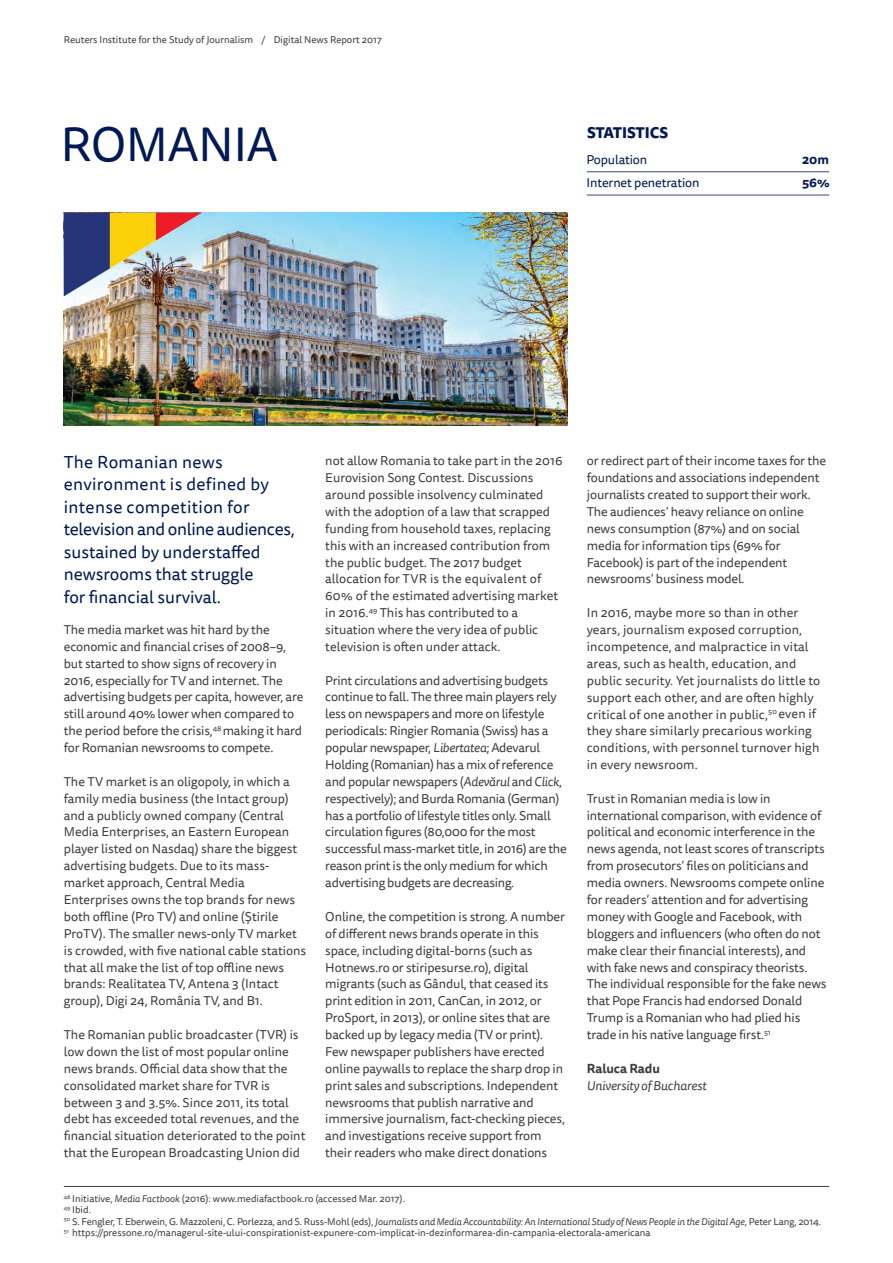
<style>
.page{position:relative;width:893px;height:1263px;background:#fff}
.page>*{position:absolute;margin:0;border:0;box-sizing:border-box;transform-origin:0 0}
.t1{font:48px "Tisa Sans Pro";letter-spacing:-.015em;color:#001954}
.t2{font:17.25px/22.5px "Tisa Sans Pro";color:#001954}
.t3{font:800 15px "Tisa Sans Pro";color:#001954}
.t4{font:12.75px/17px "Tisa Sans Pro";letter-spacing:-.01em;color:#3e3e3f}
.t5{font:12.75px/16.8px "Tisa Sans Pro";letter-spacing:.01em;color:#3e3e3f}
.t6{font:12.75px "Tisa Sans Pro";letter-spacing:-.01em;color:#001954}
.t7{font:italic 12.75px "Tisa Sans Pro";letter-spacing:-.01em;color:#3e3e3f}
.t8{font:700 12.75px "Tisa Sans Pro";letter-spacing:-.01em;color:#3e3e3f}
.t9{font:700 12.75px "Tisa Sans Pro";color:#001954}
.t10{font:9.75px/11.2px "Tisa Sans Pro";color:#3e3e3f}
.s1{font-style:italic}
</style>
<div class="page">
<img style="left:64px;top:213px;width:504px;height:212px">
<img style="left:64px;top:213px;width:138px;height:83px">
<hr style="left:64px;top:1186px;width:765px;height:1px;background:#3e3e3f">
<hr style="left:587px;top:171px;width:242px;height:1px;background:#3a4979">
<hr style="left:587px;top:195px;width:242px;height:1px;background:#3a4979">
<p class="t10" style="left:64px;top:34px;width:319px">Reuters Institute for the Study of Journalism / Digital News Report 2017</p>
<h1 class="t1" style="left:61px;top:112px;width:219px">ROMANIA</h1>
<p class="t3" style="left:587px;top:122px;width:83px">STATISTICS</p>
<p class="t6" style="left:587px;top:151px;width:62px">Population</p>
<p class="t9" style="left:802px;top:150px;width:28px">20m</p>
<p class="t6" style="left:587px;top:174px;width:114px">Internet penetration</p>
<p class="t9" style="left:802px;top:173px;width:29px">56%</p>
<h2 class="t2" style="left:64px;top:451px;width:232px">The Romanian news environment is defined by intense competition for television and online audiences, sustained by understaffed newsrooms that struggle<br>for financial survival.</h2>
<p class="t4" style="left:64px;top:621px;width:241px">The media market was hit hard by the economic and financial crises of 2008–9, but started to show signs of recovery in 2016, especially for TV and internet. The advertising budgets per capita, however, are still around 40% lower when compared to the period before the crisis,<sup>48</sup> making it hard for Romanian newsrooms to compete.</p>
<p class="t4" style="left:64px;top:773px;width:244px">The TV market is an oligopoly, in which a family media business (the Intact group) and a publicly owned company (Central Media Enterprises, an Eastern European player listed on Nasdaq) share the biggest advertising budgets. Due to its mass&shy;market approach, Central Media Enterprises owns the top brands for news both offline (Pro TV) and online (Știrile ProTV). The smaller news-only TV market is crowded, with five national cable stations that all make the list of top offline news brands: Realitatea TV, Antena 3 (Intact group), Digi 24, România TV, and B1.</p>
<p class="t4" style="left:64px;top:1026px;width:243px">The Romanian public broadcaster (TVR) is low down the list of most popular online news brands. Official data show that the consolidated market share for TVR is between 3 and 3.5%. Since 2011, its total debt has exceeded total revenues, and the financial situation deteriorated to the point that the European Broadcasting Union did</p>
<p class="t4" style="left:325px;top:453px;width:239px">not allow Romania to take part in the 2016<br>Eurovision Song Contest. Discussions around possible insolvency culminated with the adoption of a law that scrapped funding from household taxes, replacing this with an increased contribution from the public budget. The 2017 budget allocation for TVR is the equivalent of 60% of the estimated advertising market in 2016.<sup>49</sup> This has contributed to a situation where the very idea of public television is often under attack.</p>
<p class="t4" style="left:325px;top:672px;width:243px">Print circulations and advertising budgets continue to fall. The three main players rely less on newspapers and more on lifestyle periodicals: Ringier Romania (Swiss) has a popular newspaper, <span class="s1">Libertatea</span>; Adevarul Holding (Romanian) has a mix of reference and popular newspapers (<span class="s1">Adevărul</span> and <span class="s1">Click</span>, respectively); and Burda Romania (German) has a portfolio of lifestyle titles only. Small circulation figures (80,000 for the most successful mass-market title, in 2016) are the reason print is the only medium for which advertising budgets are decreasing.</p>
<p class="t4" style="left:325px;top:908px;width:241px">Online, the competition is strong. A number of different news brands operate in this space, including digital-borns (such as Hotnews.ro or stiripesurse.ro), digital migrants (such as Gândul, that ceased its print edition in 2011, CanCan, in 2012, or ProSport, in 2013), or online sites that are backed up by legacy media (TV or print).<br>Few newspaper publishers have erected online paywalls to replace the sharp drop in print sales and subscriptions. Independent newsrooms that publish narrative and immersive journalism, fact-checking pieces, and investigations receive support from their readers who make direct donations</p>
<p class="t4" style="left:587px;top:453px;width:241px">or redirect part of their income taxes for the foundations and associations independent journalists created to support their work.<br>The audiences’ heavy reliance on online news consumption (87%) and on social media for information tips (69% for Facebook) is part of the independent newsrooms’ business model.</p>
<p class="t5" style="left:587px;top:605px;width:235px">In 2016, maybe more so than in other years, journalism exposed corruption, incompetence, and malpractice in vital areas, such as health, education, and public security. Yet journalists do little to support each other, and are often highly critical of one another in public,<sup>50</sup> even if they share similarly precarious working conditions, with personnel turnover high in every newsroom.</p>
<p class="t4" style="left:587px;top:790px;width:241px">Trust in Romanian media is low in international comparison, with evidence of political and economic interference in the news agenda, not least scores of transcripts from prosecutors’ files on politicians and media owners. Newsrooms compete online for readers’ attention and for advertising money with Google and Facebook, with bloggers and influencers (who often do not make clear their financial interests), and with fake news and conspiracy theorists.<br>The individual responsible for the fake news that Pope Francis had endorsed Donald Trump is a Romanian who had plied his trade in his native language first.<sup>51</sup></p>
<p class="t8" style="left:587px;top:1059px;width:75px">Raluca Radu</p>
<p class="t7" style="left:587px;top:1076px;width:121px">University of Bucharest</p>
<p class="t10" style="left:64px;top:1193px;width:759px"><sup>48</sup> Initiative, <span class="s1">Media Factbook</span> (2016): www.mediafactbook.ro (accessed Mar. 2017).<br><sup>49</sup> Ibid.<br><sup>50</sup> S. Fengler, T. Eberwein, G. Mazzoleni, C. Porlezza, and S. Russ-Mohl (eds), <span class="s1">Journalists and Media Accountability: An International Study of News People in the Digital Age</span>, Peter Lang, 2014.<br><sup>51</sup> https://pressone.ro/managerul-site-ului-conspirationist-expunere-com-implicat-in-dezinformarea-din-campania-electorala-americana</p>
</div>
